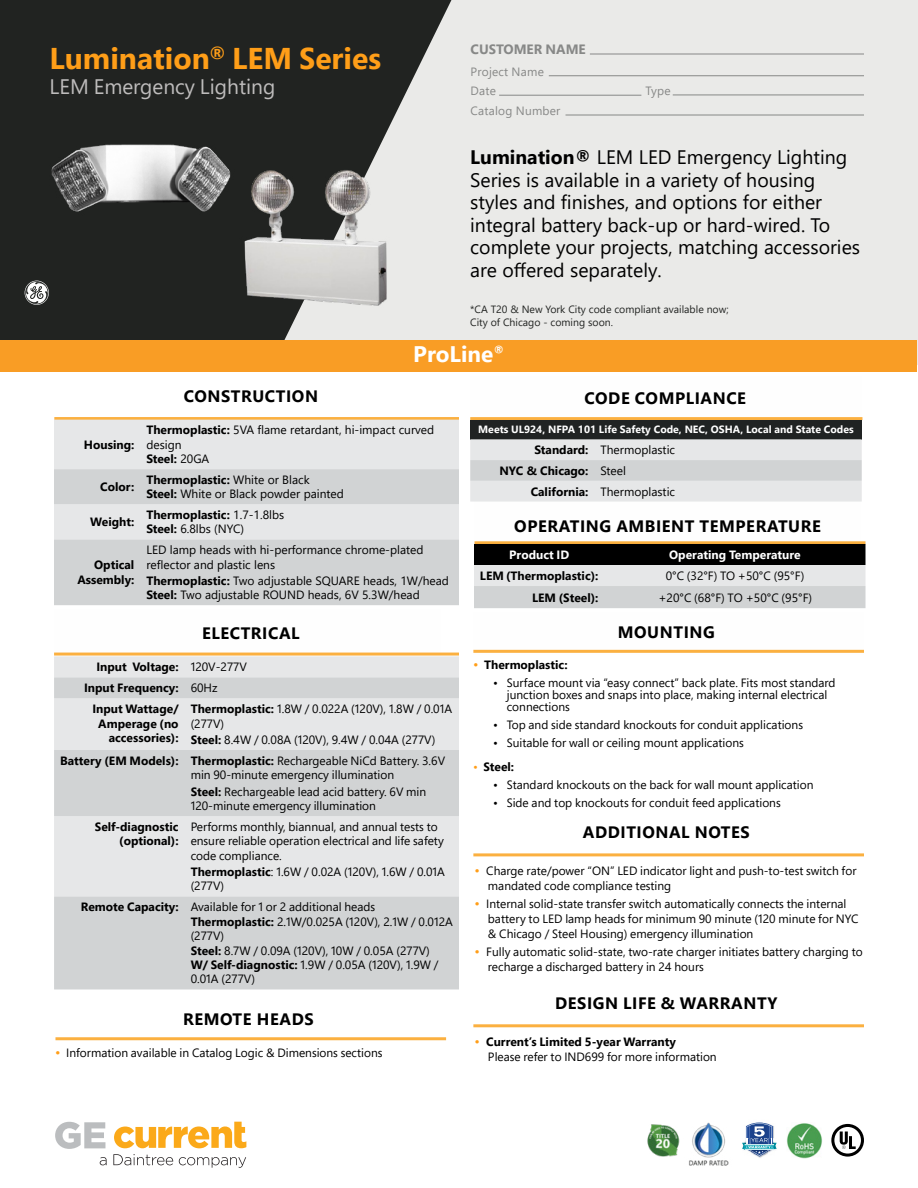
<style>
.page{position:relative;width:918px;height:1188px;background:#fff}
.page>*{position:absolute;margin:0;border:0;box-sizing:border-box;transform-origin:0 0}
.t1{font:700 30px "Segoe Pro";color:#ff9e18}
.t2{font:700 22.5px "Segoe UI";color:#fff}
.t3{font:21px "Segoe Pro";color:#bebcbc}
.t4{font:19.5px/22.5px "Segoe UI";color:#000}
.t5{font:700 16.5px "Segoe UI";letter-spacing:.035em;color:#000}
.t6{font:700 13.5px "Segoe Pro";color:#878887}
.t7{font:12px/14.4px "Segoe Pro";color:#000}
.t8{font:12px/14.4px "Segoe UI";color:#000}
.t9{font:700 12px/14.4px "Segoe Pro";color:#000;text-align:right}
.t10{font:700 12px/14.4px "Segoe UI";color:#000;text-align:right}
.t11{font:12px/19.5px "Segoe Pro";letter-spacing:.02em;color:#878887}
.t12{font:700 12px "Segoe Pro";color:#fff}
.t13{font:10.5px/13.5px "Segoe UI";color:#212321}
.t14{font:700 10.5px "Segoe UI";color:#fff}
.s1{font-weight:700}
.s2{font-weight:400}
.s3{font-size:13.5px;color:#ff9e18}
.s4{font-weight:400;font-size:13.5px;color:#ff9e18}
.s5{font-weight:400;color:#ff9e18}
</style>
<div class="page">
<div style="left:0;top:0;width:918px;height:364px;background:#eaeae8"></div>
<svg style="left:0;top:0;width:451px;height:364px;fill:#212321"></svg>
<hr style="left:549px;top:75px;width:315px;height:1px;background:#878887">
<hr style="left:499px;top:95px;width:142px;height:1px;background:#878887">
<hr style="left:673px;top:95px;width:191px;height:1px;background:#878887">
<hr style="left:566px;top:115px;width:298px;height:1px;background:#878887">
<svg style="left:100px;top:1157px;width:7px;height:8px"></svg>
<svg style="left:113px;top:1154px;width:60px;height:11px"></svg>
<svg style="left:179px;top:1157px;width:67px;height:11px"></svg>
<svg style="left:55px;top:1122px;width:50px;height:27px"></svg>
<svg style="left:114px;top:1122px;width:132px;height:26px"></svg>
<hr style="left:590px;top:54px;width:274px;height:1px;background:#878887">
<hr style="left:54px;top:653px;width:405px;height:3px;background:#fbb040">
<div style="left:54px;top:656px;width:405px;height:21px;background:#e6e7e8"></div>
<svg style="left:54px;top:677px;width:405px;height:312px;background:#d9dbdc"></svg>
<svg style="left:25px;top:281px;width:24px;height:24px"></svg>
<hr style="left:473px;top:650px;width:391px;height:3px;background:#fbb040">
<hr style="left:55px;top:1037px;width:391px;height:3px;background:#fbb040">
<hr style="left:54px;top:417px;width:405px;height:3px;background:#fbb040">
<div style="left:54px;top:420px;width:405px;height:49px;background:#e6e7e8"></div>
<svg style="left:54px;top:469px;width:405px;height:136px;background:#d6d8d9"></svg>
<hr style="left:475px;top:541px;width:391px;height:3px;background:#fbb040">
<svg style="left:474px;top:544px;width:392px;height:64px;background:#939495"></svg>
<hr style="left:470px;top:417px;width:392px;height:3px;background:#fbb040">
<div style="left:470px;top:420px;width:392px;height:19px;background:#202323"></div>
<svg style="left:470px;top:439px;width:392px;height:63px;background:#dedfe0"></svg>
<hr style="left:473px;top:1024px;width:391px;height:3px;background:#fbb040">
<hr style="left:473px;top:853px;width:391px;height:3px;background:#fbb040">
<svg style="left:742px;top:1122px;width:35px;height:35px"></svg>
<svg style="left:831px;top:1124px;width:33px;height:33px"></svg>
<img style="left:787px;top:1123px;width:35px;height:35px">
<img style="left:43px;top:140px;width:195px;height:75px">
<img style="left:233px;top:158px;width:162px;height:162px">
<div style="left:1px;top:340px;width:916px;height:31px;background:#f99d25"></div>
<img style="left:689px;top:1122px;width:40px;height:44px">
<img style="left:647px;top:1124px;width:33px;height:33px">
<h1 class="t1" style="left:50px;top:37px;width:333px">Lumination<sup>®</sup> LEM Series</h1>
<h3 class="t3" style="left:50px;top:72px;width:227px">LEM Emergency Lighting</h3>
<p class="t6" style="left:471px;top:39px;width:117px">CUSTOMER NAME</p>
<p class="t11" style="left:471px;top:62px;width:75px">Project Name<br>Date</p>
<p class="t11" style="left:471px;top:101px;width:91px">Catalog Number</p>
<p class="t11" style="left:645px;top:81px;width:27px">Type</p>
<p class="t4" style="left:470px;top:144px;width:391px"><span class="s1">Lumination®</span> LEM LED Emergency Lighting Series is available in a variety of housing styles and finishes, and options for either integral battery back-up or hard-wired. To complete your projects, matching accessories are offered separately.</p>
<p class="t13" style="left:470px;top:301px;width:260px">*CA T20 &amp; New York City code compliant available now;<br>City of Chicago - coming soon.</p>
<h2 class="t2" style="left:413px;top:333px;width:93px">ProLine<sup>®</sup></h2>
<p class="t10" style="left:84px;top:436px;width:52px">Housing:</p>
<h3 class="t5" style="left:184px;top:381px;width:136px">CONSTRUCTION</h3>
<p class="t8" style="left:146px;top:422px;width:289px"><span class="s1">Thermoplastic:</span> 5VA flame retardant, hi-impact curved design<br><span class="s1">Steel:</span> 20GA</p>
<p class="t10" style="left:100px;top:479px;width:36px">Color:</p>
<p class="t8" style="left:146px;top:471px;width:199px"><span class="s1">Thermoplastic:</span> White or Black<br><span class="s1">Steel:</span> White or Black powder painted</p>
<p class="t10" style="left:90px;top:514px;width:46px">Weight:</p>
<p class="t8" style="left:146px;top:507px;width:139px"><span class="s1">Thermoplastic:</span> 1.7-1.8lbs<br><span class="s1">Steel:</span> 6.8lbs (NYC)</p>
<p class="t10" style="left:77px;top:557px;width:59px">Optical<br>Assembly:</p>
<p class="t8" style="left:146px;top:542px;width:279px">LED lamp heads with hi-performance chrome-plated reflector and plastic lens</p>
<p class="t8" style="left:146px;top:572px;width:304px"><span class="s1">Thermoplastic:</span> Two adjustable SQUARE heads, 1W/head<br><span class="s1">Steel:</span> Two adjustable ROUND heads, 6V 5.3W/head</p>
<h3 class="t5" style="left:202px;top:618px;width:99px">ELECTRICAL</h3>
<p class="t9" style="left:96px;top:660px;width:152px">Input Voltage: <span class="s2">120V-277V</span></p>
<p class="t9" style="left:84px;top:681px;width:135px">Input Frequency: <span class="s2">60Hz</span></p>
<p class="t9" style="left:92px;top:702px;width:88px">Input Wattage/</p>
<p class="t9" style="left:98px;top:716px;width:82px">Amperage (no accessories):</p>
<p class="t7" style="left:191px;top:702px;width:263px"><span class="s1">Thermoplastic:</span> 1.8W / 0.022A (120V), 1.8W / 0.01A (277V)</p>
<p class="t7" style="left:60px;top:729px;width:387px;line-height:21px;text-indent:131px"><span class="s1">Steel:</span> 8.4W / 0.08A (120V), 9.4W / 0.04A (277V)<br><span class="s1">Battery (EM Models): Thermoplastic:</span> Rechargeable NiCd Battery. 3.6V</p>
<p class="t7" style="left:191px;top:767px;width:237px;line-height:16.2px">min 90-minute emergency illumination<br><span class="s1">Steel:</span> Rechargeable lead acid battery. 6V min</p>
<p class="t7" style="left:191px;top:798px;width:187px">120-minute emergency illumination</p>
<p class="t9" style="left:95px;top:819px;width:85px">Self-diagnostic (optional):</p>
<p class="t7" style="left:191px;top:819px;width:255px">Performs monthly, biannual, and annual tests to ensure reliable operation electrical and life safety code compliance.</p>
<p class="t7" style="left:191px;top:864px;width:256px"><span class="s1">Thermoplastic</span>: 1.6W / 0.02A (120V), 1.6W / 0.01A (277V)</p>
<p class="t7" style="left:191px;top:900px;width:264px;text-indent:-110px"><span class="s1">Remote Capacity:</span> Available for 1 or 2 additional heads <span class="s1">Thermoplastic:</span> 2.1W/0.025A (120V), 2.1W / 0.012A (277V)<br><span class="s1">Steel:</span> 8.7W / 0.09A (120V), 10W / 0.05A (277V)<br><span class="s1">W/ Self-diagnostic:</span> 1.9W / 0.05A (120V), 1.9W / 0.01A (277V)</p>
<h3 class="t5" style="left:183px;top:1004px;width:132px">REMOTE HEADS</h3>
<p class="t7" style="left:55px;top:1045px;width:329px"><span class="s3">•</span> Information available in Catalog Logic &amp; Dimensions sections</p>
<h3 class="t5" style="left:585px;top:383px;width:163px">CODE COMPLIANCE</h3>
<p class="t14" style="left:478px;top:420px;width:377px">Meets UL924, NFPA 101 Life Safety Code, NEC, OSHA, Local and State Codes</p>
<p class="t10" style="left:499px;top:439px;width:177px;line-height:20.7px;text-align:left;text-indent:35px">Standard: <span class="s2">Thermoplastic<br></span>NYC &amp; Chicago: <span class="s2">Steel</span></p>
<p class="t8" style="left:531px;top:483px;width:146px"><span class="s1">California:</span> Thermoplastic</p>
<h3 class="t5" style="left:514px;top:511px;width:308px">OPERATING AMBIENT TEMPERATURE</h3>
<p class="t12" style="left:509px;top:546px;width:61px">Product ID</p>
<p class="t12" style="left:669px;top:546px;width:133px">Operating Temperature</p>
<p class="t9" style="left:480px;top:568px;width:120px">LEM (Thermoplastic):</p>
<p class="t7" style="left:666px;top:568px;width:140px">0°C (32°F) TO +50°C (95°F)</p>
<p class="t9" style="left:532px;top:590px;width:68px">LEM (Steel):</p>
<p class="t7" style="left:658px;top:590px;width:155px">+20°C (68°F) TO +50°C (95°F)</p>
<h3 class="t5" style="left:618px;top:616px;width:98px">MOUNTING</h3>
<p class="t9" style="left:473px;top:658px;width:96px"><span class="s4">•</span> Thermoplastic:</p>
<p class="t7" style="left:507px;top:677px;width:330px;line-height:12px;text-indent:-14px">• Surface mount via “easy connect” back plate. Fits most standard junction boxes and snaps into place, making internal electrical connections</p>
<p class="t7" style="left:493px;top:718px;width:311px">• Top and side standard knockouts for conduit applications</p>
<p class="t7" style="left:493px;top:736px;width:252px">• Suitable for wall or ceiling mount applications</p>
<p class="t9" style="left:473px;top:760px;width:43px"><span class="s5">•</span> Steel:</p>
<p class="t7" style="left:493px;top:778px;width:322px">• Standard knockouts on the back for wall mount application</p>
<p class="t7" style="left:493px;top:796px;width:289px">• Side and top knockouts for conduit feed applications</p>
<h3 class="t5" style="left:583px;top:817px;width:168px">ADDITIONAL NOTES</h3>
<p class="t7" style="left:488px;top:863px;width:370px;line-height:15px;text-indent:-13px"><span class="s3">•</span> Charge rate/power “ON” LED indicator light and push-to-test switch for mandated code compliance testing</p>
<p class="t7" style="left:488px;top:896px;width:372px;line-height:15px;text-indent:-13px"><span class="s3">•</span> Internal solid-state transfer switch automatically connects the internal battery to LED lamp heads for minimum 90 minute (120 minute for NYC &amp; Chicago / Steel Housing) emergency illumination</p>
<p class="t7" style="left:488px;top:944px;width:376px;line-height:15px;text-indent:-13px"><span class="s3">•</span> Fully automatic solid-state, two-rate charger initiates battery charging to recharge a discharged battery in 24 hours</p>
<h3 class="t5" style="left:555px;top:988px;width:224px">DESIGN LIFE &amp; WARRANTY</h3>
<p class="t7" style="left:488px;top:1034px;width:230px;line-height:15px;text-indent:-13px"><span class="s3">•</span> <span class="s1">Current’s Limited 5-year Warranty<br></span>Please refer to IND699 for more information</p>
</div>
